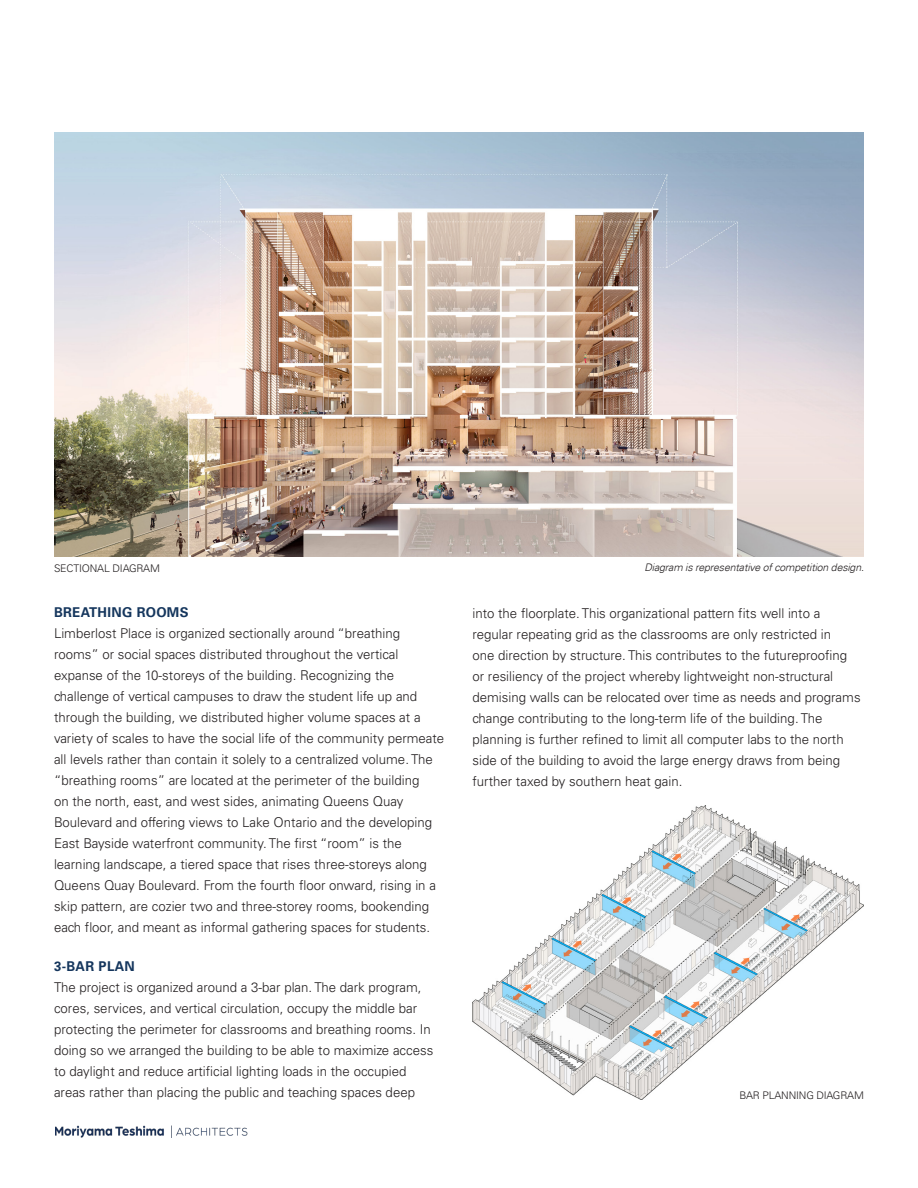
<style>
.page{position:relative;width:918px;height:1188px;background:#fff}
.page>*{position:absolute;margin:0;border:0;box-sizing:border-box;transform-origin:0 0}
.Body{font:300 13.5px/21px "Univers";color:#231f20}
.t1{font:700 13.5px "Univers";letter-spacing:.025em;color:#15365d}
.MTA_Caption{font:italic 300 10.5px "Univers LT";letter-spacing:-.015em;color:#231f20}
.MTA_Caption-2{font:300 10.5px "Univers";letter-spacing:-.015em;color:#231f20}
</style>
<div class="page">
<img style="left:55px;top:1125px;width:193px;height:12px">
<img style="left:54px;top:132px;width:810px;height:425px">
<img style="left:472px;top:806px;width:392px;height:294px">
<p class="MTA_Caption-2" style="left:54px;top:562px;width:108px">SECTIONAL DIAGRAM</p>
<p class="t1" style="left:54px;top:605px;width:136px">BREATHING ROOMS</p>
<p class="Body" style="left:54px;top:623px;width:392px">Limberlost Place is organized sectionally around “breathing rooms” or social spaces distributed throughout the vertical expanse of the 10-storeys of the building. Recognizing the challenge of vertical campuses to draw the student life up and through the building, we distributed higher volume spaces at a variety of scales to have the social life of the community permeate all levels rather than contain it solely to a centralized volume. The “breathing rooms” are located at the perimeter of the building<br>on the north, east, and west sides, animating Queens Quay Boulevard and offering views to Lake Ontario and the developing East Bayside waterfront community. The first “room” is the learning landscape, a tiered space that rises three-storeys along Queens Quay Boulevard. From the fourth floor onward, rising in a skip pattern, are cozier two and three-storey rooms, bookending each floor, and meant as informal gathering spaces for students.</p>
<p class="t1" style="left:54px;top:958px;width:82px">3-BAR PLAN</p>
<p class="Body" style="left:54px;top:976px;width:381px">The project is organized around a 3-bar plan. The dark program, cores, services, and vertical circulation, occupy the middle bar protecting the perimeter for classrooms and breathing rooms. In doing so we arranged the building to be able to maximize access to daylight and reduce artificial lighting loads in the occupied areas rather than placing the public and teaching spaces deep</p>
<p class="MTA_Caption" style="left:644px;top:561px;width:221px">Diagram is representative of competition design.</p>
<p class="Body" style="left:472px;top:603px;width:390px">into the floorplate. This organizational pattern fits well into a regular repeating grid as the classrooms are only restricted in<br>one direction by structure. This contributes to the futureproofing or resiliency of the project whereby lightweight non-structural demising walls can be relocated over time as needs and programs change contributing to the long-term life of the building. The planning is further refined to limit all computer labs to the north side of the building to avoid the large energy draws from being further taxed by southern heat gain.</p>
<p class="MTA_Caption-2" style="left:739px;top:1089px;width:126px">BAR PLANNING DIAGRAM</p>
</div>
